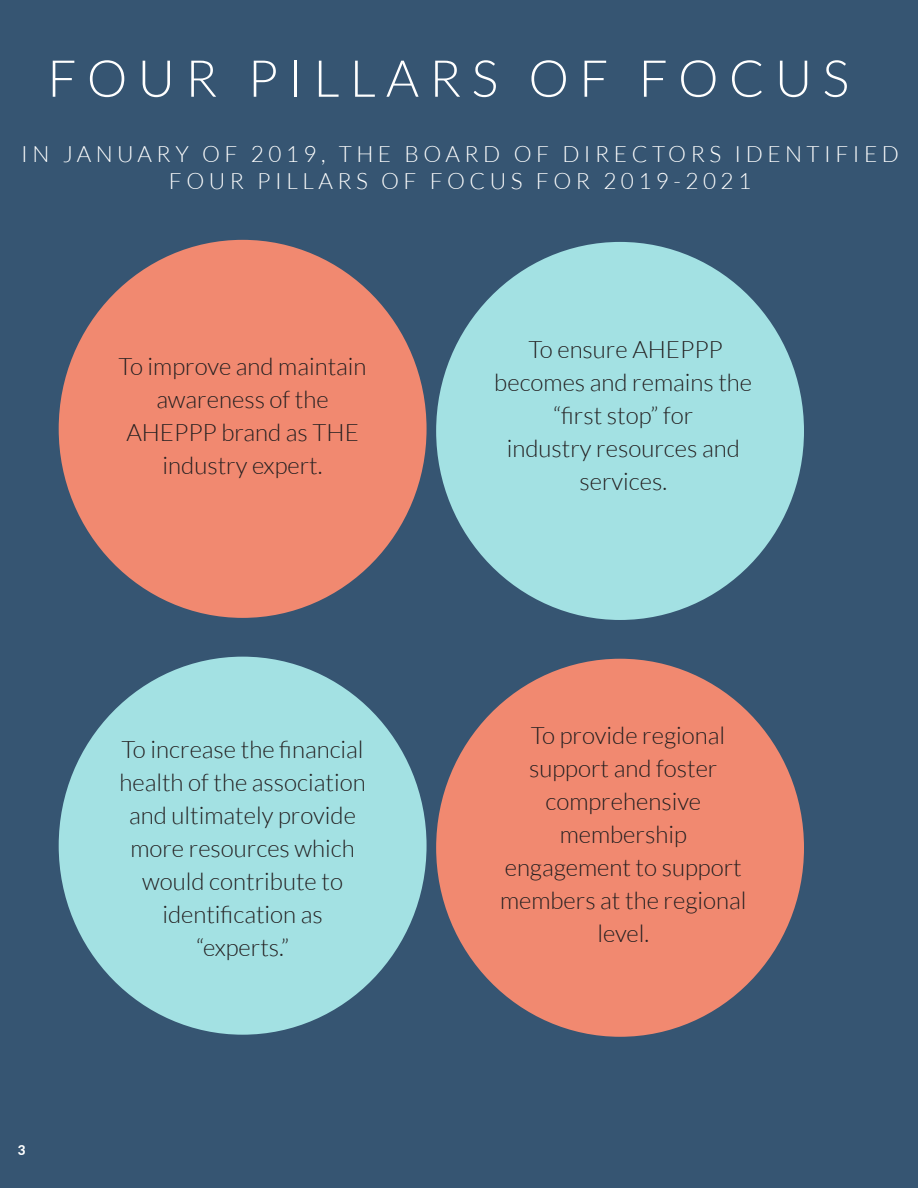
<style>
.page{position:relative;width:918px;height:1188px;background:#365572}
.page>*{position:absolute;margin:0;border:0;box-sizing:border-box;transform-origin:0 0}
.Section_Header_-_Cen{font:300 51px "Lato";letter-spacing:.2em;color:#fff}
.Pull_Quote_-_Bold{font:300 24px/33px "Lato";color:#231f20;text-align:center}
.Section_Header_-_Cen-2{font:300 22.5px/27px "Lato";letter-spacing:.2em;color:#fff;text-align:center}
.TOC_-_Masthead{font:800 13.5px "Lato";color:#fff}
</style>
<div class="page">
<div style="left:59px;top:240px;width:368px;height:378px;background:#f18970;border-radius:50%"></div>
<div style="left:59px;top:657px;width:368px;height:378px;background:#a3e1e3;border-radius:50%"></div>
<div style="left:436px;top:242px;width:368px;height:378px;background:#a3e1e3;border-radius:50%"></div>
<div style="left:436px;top:659px;width:368px;height:378px;background:#f18970;border-radius:50%"></div>
<p class="Section_Header_-_Cen" style="left:47px;top:51px;width:803px">FOUR PILLARS OF FOCUS</p>
<p class="Section_Header_-_Cen-2" style="left:21px;top:141px;width:879px">IN JANUARY OF 2019, THE BOARD OF DIRECTORS IDENTIFIED<br>FOUR PILLARS OF FOCUS FOR 2019-2021</p>
<p class="Pull_Quote_-_Bold" style="left:119px;top:350px;width:250px">To improve and maintain awareness of the</p>
<p class="Pull_Quote_-_Bold" style="left:126px;top:416px;width:234px">AHEPPP brand as THE industry expert.</p>
<p class="TOC_-_Masthead" style="left:18px;top:1140px;width:9px">3</p>
<p class="Pull_Quote_-_Bold" style="left:119px;top:733px;width:248px">To increase the financial health of the association and ultimately provide more resources which would contribute to</p>
<p class="Pull_Quote_-_Bold" style="left:162px;top:898px;width:162px">identification as</p>
<p class="Pull_Quote_-_Bold" style="left:196px;top:931px;width:94px">“experts.”</p>
<p class="Pull_Quote_-_Bold" style="left:528px;top:333px;width:196px">To ensure AHEPPP</p>
<p class="Pull_Quote_-_Bold" style="left:494px;top:366px;width:259px">becomes and remains the “first stop” for</p>
<p class="Pull_Quote_-_Bold" style="left:507px;top:432px;width:234px">industry resources and services.</p>
<p class="Pull_Quote_-_Bold" style="left:531px;top:719px;width:196px">To provide regional</p>
<p class="Pull_Quote_-_Bold" style="left:529px;top:752px;width:190px">support and foster</p>
<p class="Pull_Quote_-_Bold" style="left:546px;top:785px;width:157px">comprehensive</p>
<p class="Pull_Quote_-_Bold" style="left:560px;top:818px;width:129px">membership</p>
<p class="Pull_Quote_-_Bold" style="left:500px;top:851px;width:248px">engagement to support members at the regional level.</p>
</div>
